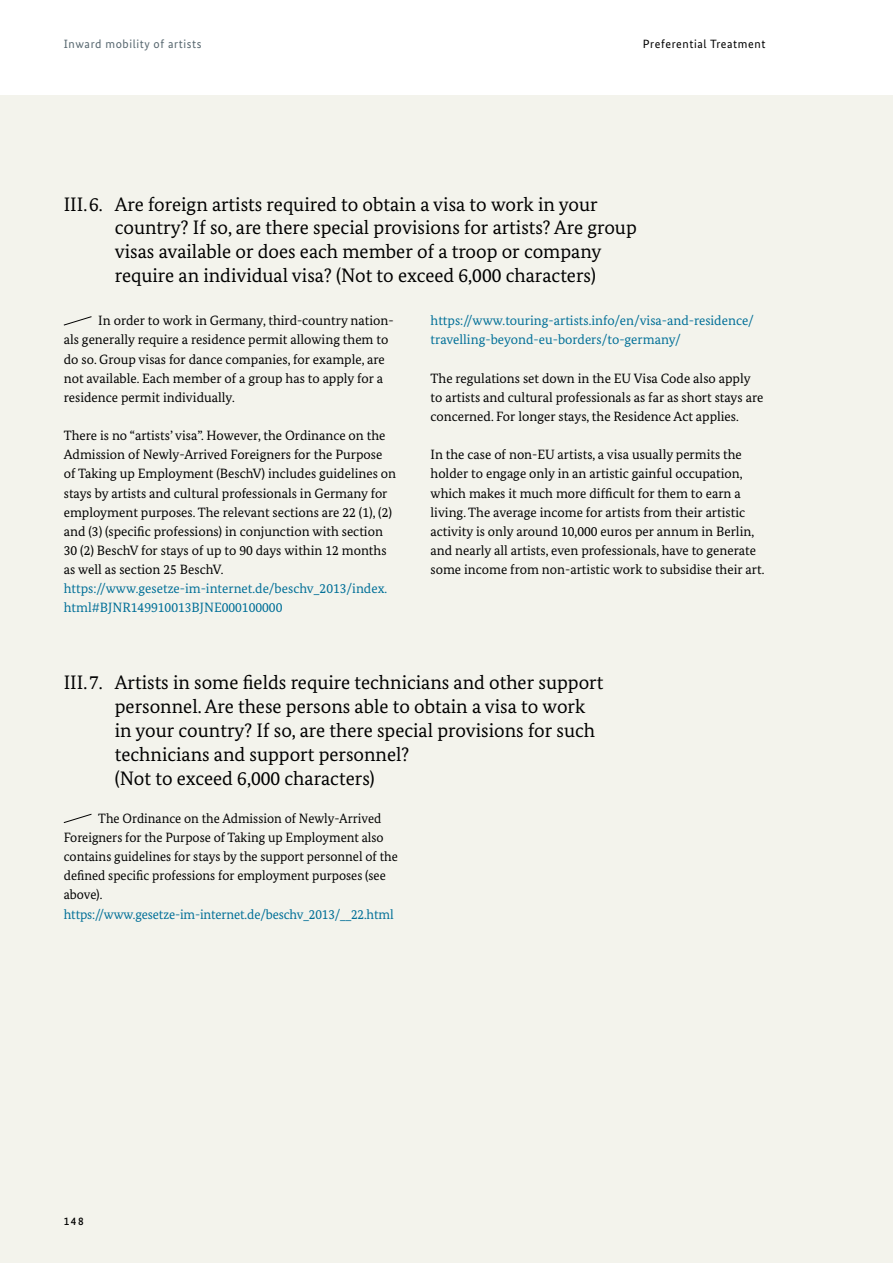
<style>
.page{position:relative;width:893px;height:1263px;background:#fff}
.page>*{position:absolute;margin:0;border:0;box-sizing:border-box;transform-origin:0 0}
.id262{font:19.5px/23.9px "Bundes Serif";color:#000}
.id267{font:13.5px/19.2px "Bundes Serif";color:#000}
.id268{font:13.5px/19.2px "Bundes Serif";color:#000}
.id267-2{font:13.5px/19.2px "Bundes Serif";color:#006f97}
.id268-2{font:13.5px/19.2px "Bundes Serif";color:#006f97}
.t1{font:12px "Bundes Sans";letter-spacing:.05em;color:#57676f}
.t2{font:12px "Bundes Sans";letter-spacing:.05em;color:#000}
.t3{font:500 11.25px "Bundes Sans";color:#000}
</style>
<div class="page">
<div style="left:0;top:96px;width:893px;height:1167px;background:#f3f3ec"></div>
<svg style="left:63px;top:316px;width:29px;height:10px"></svg>
<svg style="left:63px;top:814px;width:29px;height:9px"></svg>
<p class="t1" style="left:64px;top:36px;width:139px">Inward mobility of artists</p>
<p class="t2" style="left:643px;top:36px;width:124px">Preferential Treatment</p>
<h2 class="id262" style="left:115px;top:192px;width:523px;text-indent:-51px">III.6. Are foreign artists required to obtain a visa to work in your country? If so, are there special provisions for artists? Are group visas available or does each member of a troop or company require an individual visa? (Not to exceed 6,000 characters)</h2>
<p class="id267" style="left:64px;top:311px;width:331px;text-indent:35px">In order to work in Germany, third-country nation&shy;als generally require a residence permit allowing them to do so. Group visas for dance companies, for example, are not available. Each member of a group has to apply for a residence permit individually.</p>
<p class="id268" style="left:64px;top:426px;width:334px">There is no “artists’ visa”. However, the Ordinance on the Admission of Newly-Arrived Foreigners for the Purpose of Taking up Employment (BeschV) includes guidelines on stays by artists and cultural professionals in Germany for employment purposes. The relevant sections are 22 (1), (2) and (3) (specific professions) in conjunction with section 30 (2) BeschV for stays of up to 90 days within 12 months as well as section 25 BeschV.</p>
<p class="id268-2" style="left:64px;top:579px;width:325px">https://www.gesetze-im-internet.de/beschv_2013/index. html#BJNR149910013BJNE000100000</p>
<p class="id267-2" style="left:431px;top:311px;width:325px">https://www.touring-artists.info/en/visa-and-residence/ travelling-beyond-eu-borders/to-germany/</p>
<p class="id267" style="left:431px;top:368px;width:334px">The regulations set down in the EU Visa Code also apply to artists and cultural professionals as far as short stays are concerned. For longer stays, the Residence Act applies.</p>
<p class="id267" style="left:431px;top:445px;width:335px">In the case of non-EU artists, a visa usually permits the holder to engage only in an artistic gainful occupation, which makes it much more difficult for them to earn a living. The average income for artists from their artistic activity is only around 10,000 euros per annum in Berlin, and nearly all artists, even professionals, have to generate some income from non-artistic work to subsidise their art.</p>
<h2 class="id262" style="left:115px;top:670px;width:490px;text-indent:-51px">III.7. Artists in some fields require technicians and other support personnel. Are these persons able to obtain a visa to work in your country? If so, are there special provisions for such technicians and support personnel?<br>(Not to exceed 6,000 characters)</h2>
<p class="id268" style="left:64px;top:808px;width:336px;text-indent:35px">The Ordinance on the Admission of Newly-Arrived Foreigners for the Purpose of Taking up Employment also contains guidelines for stays by the support personnel of the defined specific professions for employment purposes (see above).</p>
<p class="id267-2" style="left:64px;top:904px;width:331px">https://www.gesetze-im-internet.de/beschv_2013/__22.html</p>
<p class="t3" style="left:64px;top:1214px;width:22px">148</p>
</div>
